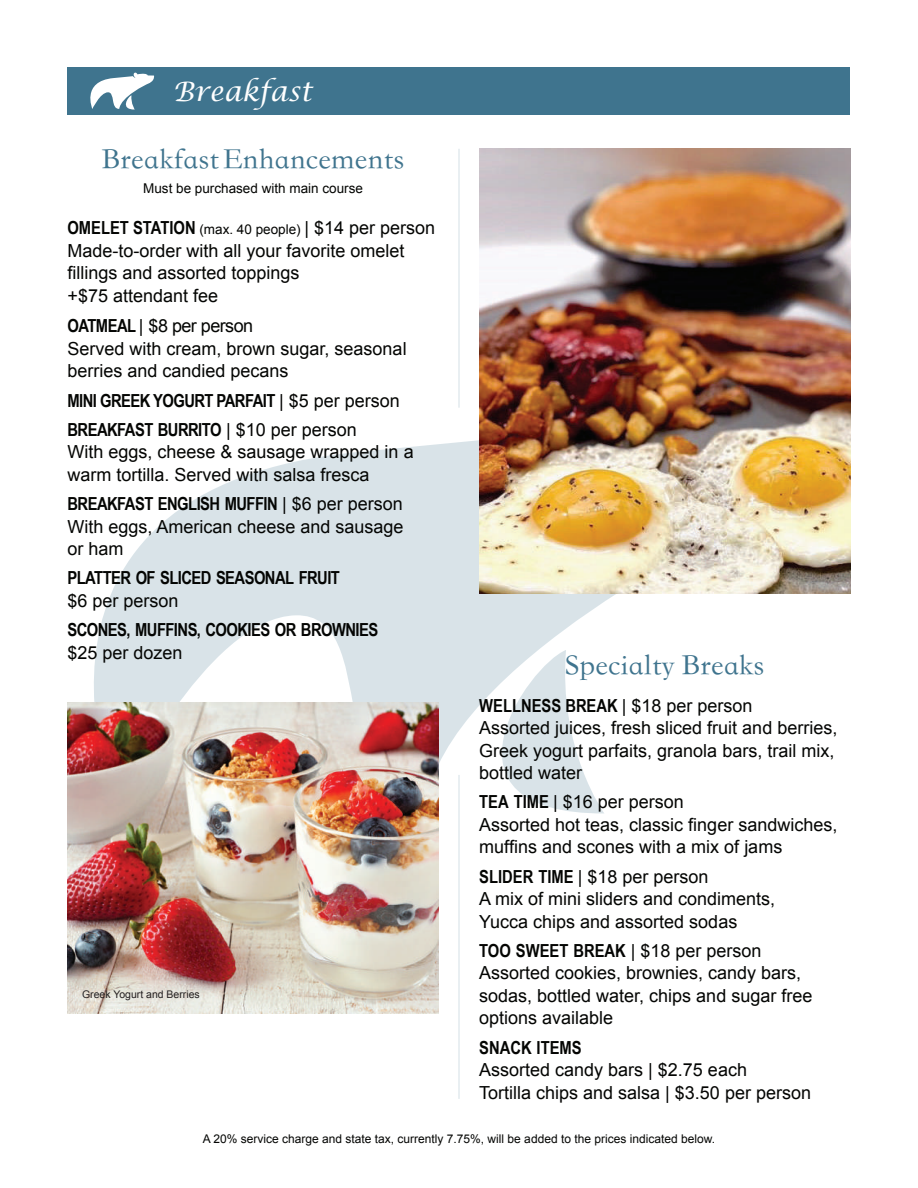
<style>
.page{position:relative;width:918px;height:1188px;background:#fff}
.page>*{position:absolute;margin:0;border:0;box-sizing:border-box;transform-origin:0 0}
.t1{font:30px "ST Songti TC Regular";color:#3f748e}
.t2{font:italic 27px "Lucida Calligraphy";color:#fff}
.t3{font:18px/22.5px "Arial";color:#040503}
.t4{font:700 18px/29.2px "Arial Narrow";letter-spacing:-.03em;color:#040503}
.t5{font:700 18px "Arial Narrow";color:#040503}
.t6{font:13.5px "Arial";color:#040503}
.t7{font:12px "Arial";color:#040503}
.t8{font:10.5px "Arial";color:#231f20}
.s1{font-family:"Arial Narrow";font-weight:700;font-size:18px}
.s2{font-size:18px}
.s3{font-family:"Arial Narrow";font-weight:700}
.s4{font-family:"Arial";font-weight:400}
</style>
<div class="page">
<svg style="left:81px;top:440px;width:535px;height:263px;fill:#d9e3e8"></svg>
<svg style="left:425px;top:650px;width:179px;height:164px"></svg>
<hr style="left:458px;top:149px;width:2px;height:259px;background:#3f748e">
<hr style="left:458px;top:775px;width:2px;height:324px;background:#3f748e">
<div style="left:68px;top:68px;width:782px;height:47px;background:#3f748e"></div>
<svg style="left:90px;top:72px;width:64px;height:38px"></svg>
<img style="left:479px;top:149px;width:371px;height:445px">
<img style="left:68px;top:703px;width:371px;height:310px">
<h2 class="t2" style="left:173px;top:75px;width:141px">Breakfast</h2>
<h1 class="t1" style="left:102px;top:142px;width:304px">Breakfast Enhancements</h1>
<p class="t6" style="left:143px;top:179px;width:221px">Must be purchased with main course</p>
<p class="t6" style="left:68px;top:221px;width:369px"><span class="s1">OMELET STATION</span> (max. 40 people) <span class="s2">| $14 per person</span></p>
<p class="t3" style="left:68px;top:239px;width:339px">Made-to-order with all your favorite omelet fillings and assorted toppings<br>+$75 attendant fee</p>
<p class="t3" style="left:68px;top:315px;width:341px"><span class="s3">OATMEAL</span> | $8 per person<br>Served with cream, brown sugar, seasonal berries and candied pecans</p>
<p class="t4" style="left:68px;top:385px;width:334px">MINI GREEK YOGURT PARFAIT <span class="s4">| $5 per person<br></span>BREAKFAST BURRITO <span class="s4">| $10 per person</span></p>
<p class="t3" style="left:68px;top:441px;width:348px">With eggs, cheese &amp; sausage wrapped in a warm tortilla. Served with salsa fresca</p>
<p class="t4" style="left:68px;top:488px;width:337px">BREAKFAST ENGLISH MUFFIN <span class="s4">| $6 per person</span></p>
<p class="t3" style="left:68px;top:515px;width:338px">With eggs, American cheese and sausage or ham</p>
<p class="t4" style="left:68px;top:563px;width:274px">PLATTER OF SLICED SEASONAL FRUIT</p>
<p class="t3" style="left:68px;top:589px;width:113px">$6 per person</p>
<p class="t4" style="left:68px;top:614px;width:312px">SCONES, MUFFINS, COOKIES OR BROWNIES</p>
<p class="t3" style="left:68px;top:641px;width:117px">$25 per dozen</p>
<p class="t8" style="left:82px;top:988px;width:119px">Greek Yogurt and Berries</p>
<h1 class="t1" style="left:565px;top:648px;width:201px">Specialty Breaks</h1>
<p class="t5" style="left:479px;top:692px;width:275px">WELLNESS BREAK <span class="s4">| $18 per person</span></p>
<p class="t3" style="left:479px;top:717px;width:360px">Assorted juices, fresh sliced fruit and berries,<br>Greek yogurt parfaits, granola bars, trail mix, bottled water</p>
<p class="t3" style="left:479px;top:791px;width:360px"><span class="s3">TEA TIME</span> | $16 per person<br>Assorted hot teas, classic finger sandwiches, muffins and scones with a mix of jams</p>
<p class="t3" style="left:479px;top:865px;width:298px"><span class="s3">SLIDER TIME</span> | $18 per person<br>A mix of mini sliders and condiments,<br>Yucca chips and assorted sodas</p>
<p class="t5" style="left:479px;top:937px;width:284px">TOO SWEET BREAK <span class="s4">| $18 per person</span></p>
<p class="t3" style="left:479px;top:962px;width:335px">Assorted cookies, brownies, candy bars, sodas, bottled water, chips and sugar free options available</p>
<p class="t5" style="left:479px;top:1034px;width:104px">SNACK ITEMS</p>
<p class="t3" style="left:479px;top:1059px;width:333px">Assorted candy bars | $2.75 each<br>Tortilla chips and salsa | $3.50 per person</p>
<p class="t7" style="left:203px;top:1131px;width:514px">A 20% service charge and state tax, currently 7.75%, will be added to the prices indicated below.</p>
</div>
